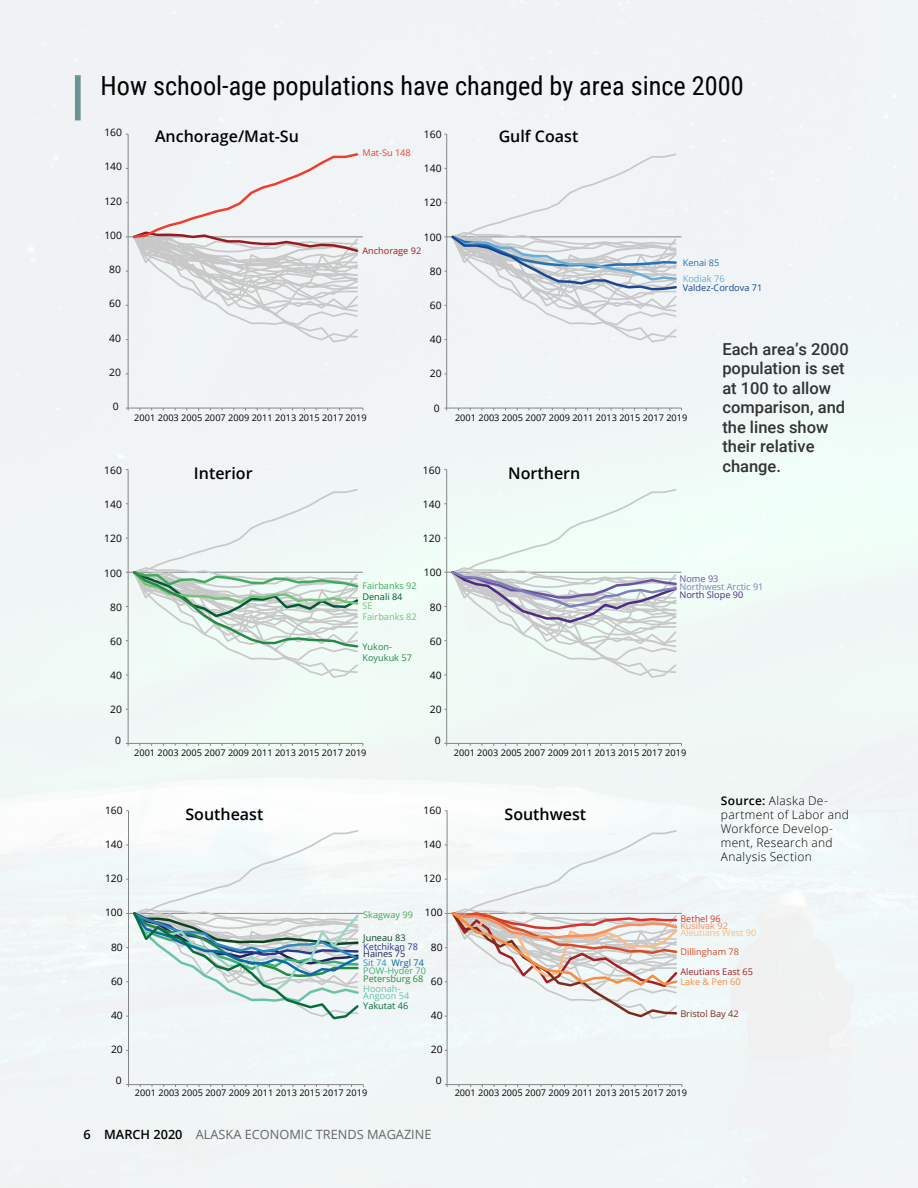
<style>
.page{position:relative;width:918px;height:1188px;background:#fff}
.page>*{position:absolute;margin:0;border:0;box-sizing:border-box;transform-origin:0 0}
.Exhibit_heads{font:26.25px "Roboto Condensed";color:#000}
.second-tier_subheads{font:500 16.5px/19.5px "Roboto";color:#333334}
.t1{font:600 16.05px "Open Sans";color:#000}
.t2{font:12.75px "Open Sans";color:#666}
.Text{font:300 12px/14px "Open Sans";letter-spacing:.025em;color:#000}
.t3{font:10.35px "Open Sans";color:#010101}
.t4{font:9.15px "Open Sans";color:#010101}
.t5{font:9.15px/8.2px "Open Sans";color:#807dbb}
.t6{font:9.15px/9.8px "Open Sans";color:#248b45}
.t7{font:9.15px/10.9px "Open Sans";color:#40ab5d}
.t8{font:9.15px/7.5px "Open Sans";color:#293990}
.t9{font:9.15px "Open Sans";color:#194791}
.t10{font:9.15px "Open Sans";color:#a51e22}
.t11{font:9.15px "Open Sans";color:#fbbb83}
.t12{font:9.15px/16.2px "Open Sans";color:#6badd6}
.t13{font:9.15px/10.9px "Open Sans";color:#75c376}
.t14{font:9.15px "Open Sans";color:#d74b27}
.t15{font:9.15px "Open Sans";color:#7e2a18}
.t16{font:9.15px "Open Sans";color:#40ae76}
.t17{font:9.15px "Open Sans";color:#02679a}
.t18{font:9.15px "Open Sans";color:#991b1f}
.t19{font:9.15px "Open Sans";color:#f68d5b}
.t20{font:9.15px "Open Sans";color:#f68d3f}
.t21{font:9.15px "Open Sans";color:#066e38}
.t22{font:9.15px "Open Sans";color:#ef3d2c}
.t23{font:9.15px "Open Sans";color:#0d4420}
.t24{font:9.15px "Open Sans";color:#68c3a4}
.t25{font:9.15px "Open Sans";color:#d73227}
.s1{color:#2272b5}
.s2{color:#005a32}
.s3{color:#6a52a2}
.s4{color:#4b2c82}
.s5{font-weight:600}
.s6{color:#68c3a4}
.s7{color:#1e2456}
.s8{color:#2d8cbe}
.s9{font-weight:600;color:#000}
</style>
<div class="page">
<div style="left:75px;top:75px;width:6px;height:45px;background:#6a9392"></div>
<hr style="left:128px;top:236px;width:235px;height:1px;background:#868686">
<hr style="left:128px;top:134px;width:1px;height:274px;background:#868686">
<hr style="left:128px;top:408px;width:235px;height:1px;background:#868686">
<svg style="left:126px;top:151px;width:234px;height:192px"></svg>
<hr style="left:447px;top:236px;width:234px;height:1px;background:#868686">
<hr style="left:446px;top:134px;width:1px;height:274px;background:#868686">
<hr style="left:447px;top:408px;width:234px;height:1px;background:#868686">
<svg style="left:444px;top:152px;width:234px;height:191px"></svg>
<hr style="left:128px;top:572px;width:235px;height:1px;background:#868686">
<hr style="left:128px;top:470px;width:1px;height:273px;background:#868686">
<hr style="left:128px;top:743px;width:235px;height:1px;background:#868686">
<svg style="left:126px;top:488px;width:234px;height:191px"></svg>
<hr style="left:447px;top:572px;width:234px;height:1px;background:#868686">
<hr style="left:446px;top:470px;width:1px;height:273px;background:#868686">
<hr style="left:447px;top:743px;width:234px;height:1px;background:#868686">
<svg style="left:444px;top:488px;width:235px;height:191px"></svg>
<hr style="left:129px;top:913px;width:234px;height:1px;background:#868686">
<hr style="left:128px;top:811px;width:1px;height:274px;background:#868686">
<hr style="left:129px;top:1084px;width:234px;height:1px;background:#868686">
<svg style="left:126px;top:829px;width:235px;height:192px"></svg>
<hr style="left:447px;top:913px;width:235px;height:1px;background:#868686">
<hr style="left:447px;top:811px;width:1px;height:274px;background:#868686">
<hr style="left:447px;top:1084px;width:235px;height:1px;background:#868686">
<svg style="left:445px;top:829px;width:235px;height:191px"></svg>
<p class="Exhibit_heads" style="left:101px;top:67px;width:645px">How school-age populations have changed by area since 2000</p>
<p class="t3" style="left:104px;top:125px;width:19px">160</p>
<p class="t1" style="left:155px;top:125px;width:145px">Anchorage/Mat-Su</p>
<p class="t1" style="left:499px;top:125px;width:81px">Gulf Coast</p>
<p class="t3" style="left:424px;top:127px;width:19px">160</p>
<p class="t22" style="left:362px;top:146px;width:50px">Mat-Su 148</p>
<p class="t3" style="left:104px;top:160px;width:19px">140</p>
<p class="t3" style="left:424px;top:161px;width:19px">140</p>
<p class="t3" style="left:104px;top:194px;width:19px">120</p>
<p class="t3" style="left:424px;top:195px;width:19px">120</p>
<p class="t3" style="left:104px;top:228px;width:19px">100</p>
<p class="t3" style="left:424px;top:230px;width:19px">100</p>
<p class="t18" style="left:362px;top:244px;width:60px">Anchorage 92</p>
<p class="t3" style="left:109px;top:262px;width:13px">80</p>
<p class="t3" style="left:430px;top:264px;width:13px">80</p>
<p class="t12" style="left:683px;top:254px;width:43px"><span class="s1">Kenai 85<br></span>Kodiak 76</p>
<p class="t9" style="left:683px;top:281px;width:81px">Valdez-Cordova 71</p>
<p class="t3" style="left:109px;top:297px;width:13px">60</p>
<p class="t3" style="left:430px;top:298px;width:13px">60</p>
<p class="t3" style="left:109px;top:331px;width:13px">40</p>
<p class="t3" style="left:430px;top:332px;width:13px">40</p>
<p class="t3" style="left:109px;top:365px;width:13px">20</p>
<p class="t3" style="left:430px;top:367px;width:13px">20</p>
<p class="t3" style="left:113px;top:399px;width:7px">0</p>
<p class="t3" style="left:434px;top:401px;width:7px">0</p>
<p class="t4" style="left:134px;top:412px;width:234px">2001 2003 2005 2007 2009 2011 2013 2015 2017 2019</p>
<p class="t4" style="left:455px;top:412px;width:234px">2001 2003 2005 2007 2009 2011 2013 2015 2017 2019</p>
<p class="t3" style="left:104px;top:463px;width:19px">160</p>
<p class="t3" style="left:423px;top:463px;width:19px">160</p>
<p class="t1" style="left:194px;top:463px;width:60px">Interior</p>
<p class="t1" style="left:508px;top:463px;width:74px">Northern</p>
<p class="second-tier_subheads" style="left:722px;top:338px;width:128px">Each area’s 2000 population is set at 100 to allow comparison, and the lines show their relative change.</p>
<p class="t3" style="left:104px;top:497px;width:19px">140</p>
<p class="t3" style="left:423px;top:497px;width:19px">140</p>
<p class="t3" style="left:104px;top:531px;width:19px">120</p>
<p class="t3" style="left:423px;top:531px;width:19px">120</p>
<p class="t3" style="left:104px;top:566px;width:19px">100</p>
<p class="t3" style="left:110px;top:600px;width:13px">80</p>
<p class="t3" style="left:110px;top:634px;width:13px">60</p>
<p class="t7" style="left:362px;top:580px;width:56px">Fairbanks 92<br><span class="s2">Denali 84</span></p>
<p class="t13" style="left:362px;top:600px;width:56px">SE<br>Fairbanks 82</p>
<p class="t6" style="left:362px;top:641px;width:51px;line-height:10.9px">Yukon-<br>Koyukuk 57</p>
<p class="t3" style="left:424px;top:566px;width:19px">100</p>
<p class="t3" style="left:430px;top:600px;width:13px">80</p>
<p class="t3" style="left:430px;top:634px;width:13px">60</p>
<p class="t5" style="left:680px;top:574px;width:85px"><span class="s3">Nome 93<br></span>Northwest Arctic 91<br><span class="s4">North Slope 90</span></p>
<p class="t3" style="left:110px;top:668px;width:13px">40</p>
<p class="t3" style="left:430px;top:668px;width:13px">40</p>
<p class="t3" style="left:110px;top:703px;width:13px">20</p>
<p class="t3" style="left:430px;top:703px;width:13px">20</p>
<p class="t3" style="left:115px;top:733px;width:7px">0</p>
<p class="t3" style="left:435px;top:733px;width:7px">0</p>
<p class="t4" style="left:134px;top:747px;width:234px">2001 2003 2005 2007 2009 2011 2013 2015 2017 2019</p>
<p class="t4" style="left:454px;top:746px;width:234px">2001 2003 2005 2007 2009 2011 2013 2015 2017 2019</p>
<p class="t3" style="left:105px;top:803px;width:19px">160</p>
<p class="t3" style="left:105px;top:837px;width:19px">140</p>
<p class="t3" style="left:424px;top:803px;width:19px">160</p>
<p class="t1" style="left:185px;top:803px;width:79px">Southeast</p>
<p class="t1" style="left:505px;top:803px;width:83px">Southwest</p>
<p class="t3" style="left:424px;top:837px;width:19px">140</p>
<p class="Text" style="left:721px;top:793px;width:130px"><span class="s5">Source:</span> Alaska De&shy;partment of Labor and<br>Workforce Develop&shy;ment, Research and<br>Analysis Section</p>
<p class="t3" style="left:105px;top:871px;width:19px">120</p>
<p class="t3" style="left:424px;top:871px;width:19px">120</p>
<p class="t3" style="left:105px;top:906px;width:19px">100</p>
<p class="t3" style="left:111px;top:940px;width:13px">80</p>
<p class="t3" style="left:111px;top:974px;width:13px">60</p>
<p class="t3" style="left:111px;top:1008px;width:13px">40</p>
<p class="t3" style="left:425px;top:906px;width:19px">100</p>
<p class="t7" style="left:363px;top:909px;width:51px">Skagway 99</p>
<p class="t23" style="left:363px;top:931px;width:44px">Juneau 83</p>
<p class="t6" style="left:363px;top:974px;width:62px">Petersburg 68<br><span class="s6">Hoonah-</span></p>
<p class="t24" style="left:363px;top:989px;width:48px">Angoon 54</p>
<p class="t8" style="left:363px;top:942px;width:56px">Ketchikan 78<br><span class="s7">Haines 75</span></p>
<p class="t17" style="left:363px;top:956px;width:62px"><span class="s8">Sit 74</span> Wrgl 74</p>
<p class="t3" style="left:431px;top:940px;width:13px">80</p>
<p class="t16" style="left:363px;top:964px;width:64px">POW-Hyder 70</p>
<p class="t3" style="left:431px;top:974px;width:13px">60</p>
<p class="t21" style="left:363px;top:999px;width:47px">Yakutat 46</p>
<p class="t3" style="left:431px;top:1008px;width:13px">40</p>
<p class="t25" style="left:680px;top:912px;width:42px">Bethel 96</p>
<p class="t19" style="left:680px;top:919px;width:49px">Kusilvak 92</p>
<p class="t14" style="left:680px;top:945px;width:60px">Dillingham 78</p>
<p class="t11" style="left:680px;top:926px;width:78px">Aleutians West 90</p>
<p class="t10" style="left:680px;top:965px;width:74px">Aleutians East 65</p>
<p class="t20" style="left:680px;top:975px;width:62px">Lake &amp; Pen 60</p>
<p class="t15" style="left:680px;top:1007px;width:60px">Bristol Bay 42</p>
<p class="t3" style="left:111px;top:1043px;width:13px">20</p>
<p class="t3" style="left:431px;top:1042px;width:13px">20</p>
<p class="t3" style="left:116px;top:1073px;width:7px">0</p>
<p class="t3" style="left:436px;top:1073px;width:7px">0</p>
<p class="t4" style="left:135px;top:1086px;width:234px">2001 2003 2005 2007 2009 2011 2013 2015 2017 2019</p>
<p class="t4" style="left:455px;top:1086px;width:234px">2001 2003 2005 2007 2009 2011 2013 2015 2017 2019</p>
<h3 class="t2" style="left:84px;top:1126px;width:349px"><span class="s9">6 MARCH 2020</span> ALASKA ECONOMIC TRENDS MAGAZINE</h3>
</div>
